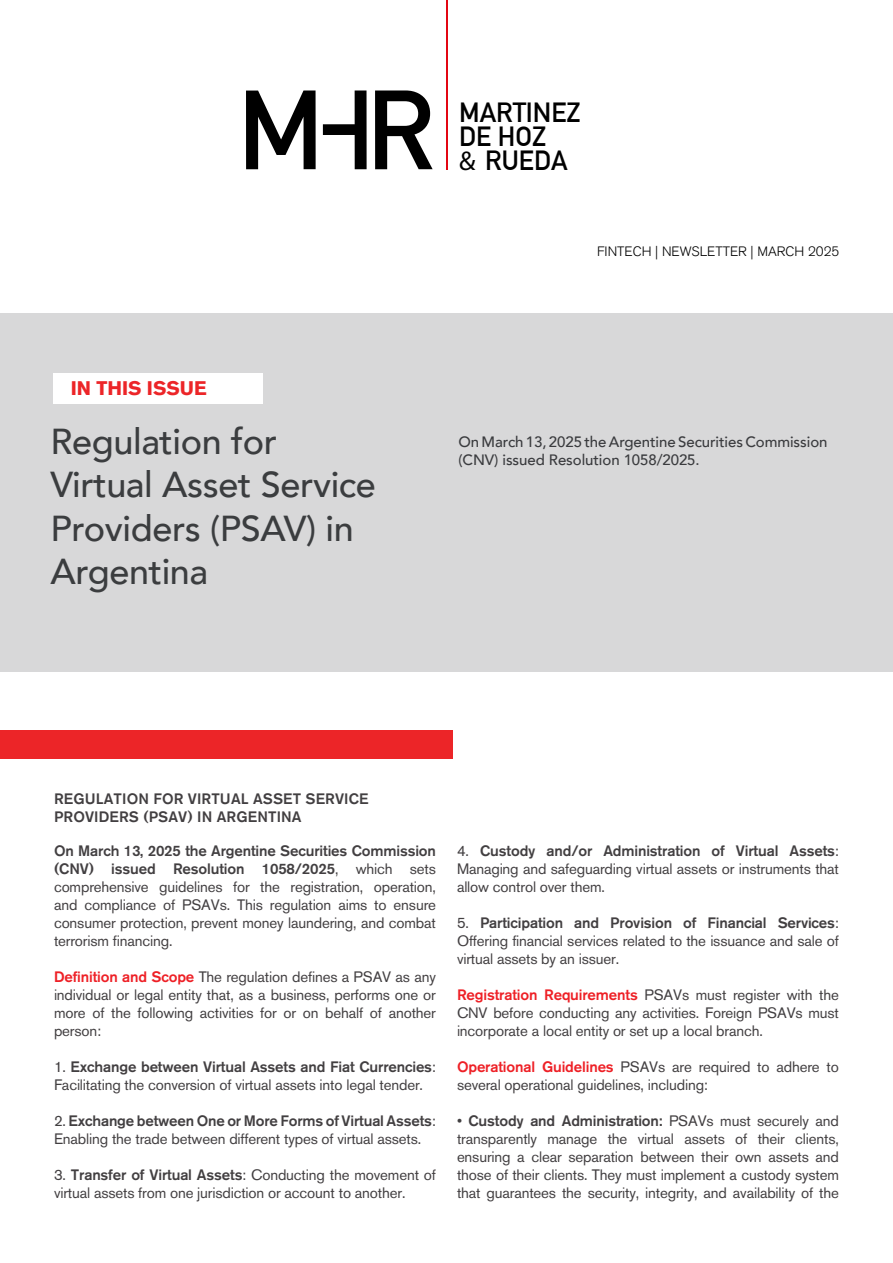
<style>
.page{position:relative;width:893px;height:1263px;background:#fff}
.page>*{position:absolute;margin:0;border:0;box-sizing:border-box;transform-origin:0 0}
.t1{font:500 36px/43.2px "Avenir";letter-spacing:-.01em;color:#3b3d3f}
.t2{font:700 27.15px/23.9px "DIN Alternate";color:#000}
.t3{font:700 19.5px "Akzidenz Grotesk BE";color:#ec2528}
.t4{font:15px/18px "Akzidenz Grotesk BE";letter-spacing:-.01em;color:#423f41;text-align:justify}
.t5{font:500 15px/18px "Avenir";letter-spacing:-.005em;color:#3a3b3e}
.t6{font:500 15px/18px "Akzidenz Grotesk BE";letter-spacing:.01em;color:#423f41}
.t7{font:300 13.5px "Akzidenz Grotesk BE";color:#000}
.s1{font-family:"Myriad Pro";font-weight:400}
.s2{font-weight:500}
.s3{font-weight:500;color:#ee2026}
</style>
<div class="page">
<hr style="left:446px;top:0;width:2px;height:169px;background:#e30613">
<svg style="left:323px;top:90px;width:44px;height:79px"></svg>
<svg style="left:375px;top:90px;width:58px;height:79px"></svg>
<svg style="left:246px;top:90px;width:70px;height:79px"></svg>
<div style="left:0;top:730px;width:453px;height:29px;background:#ec2528"></div>
<div style="left:0;top:313px;width:893px;height:359px;background:#d8d8d9"></div>
<div style="left:53px;top:373px;width:210px;height:31px;background:#fff"></div>
<p class="t3" style="left:71px;top:377px;width:137px">IN THIS ISSUE</p>
<p class="t1" style="left:50px;top:418px;width:327px">Regulation for<br>Virtual Asset Service<br>Providers (PSAV) in<br>Argentina</p>
<h2 class="t2" style="left:459px;top:99px;width:123px">MARTINEZ<br>DE HOZ<br><span class="s1">&amp;</span> RUEDA</h2>
<p class="t7" style="left:597px;top:244px;width:244px">FINTECH | NEWSLETTER | MARCH 2025</p>
<p class="t5" style="left:458px;top:432px;width:370px">On March 13, 2025 the Argentine Securities Commission (CNV) issued Resolution 1058/2025.</p>
<p class="t6" style="left:54px;top:789px;width:316px">REGULATION FOR VIRTUAL ASSET SERVICE<br>PROVIDERS (PSAV) IN ARGENTINA</p>
<p class="t4" style="left:54px;top:842px;width:384px"><span class="s2">On March 13, 2025 the Argentine Securities Commission (CNV) issued Resolution 1058/2025</span>, which sets comprehensive guidelines for the registration, operation, and compliance of PSAVs. This regulation aims to ensure consumer protection, prevent money laundering, and combat terrorism financing.</p>
<p class="t4" style="left:54px;top:968px;width:383px"><span class="s3">Definition and Scope</span> The regulation defines a PSAV as any individual or legal entity that, as a business, performs one or more of the following activities for or on behalf of another person:</p>
<p class="t4" style="left:54px;top:1058px;width:383px">1. <span class="s2">Exchange between Virtual Assets and Fiat Currencies</span>:<br>Facilitating the conversion of virtual assets into legal tender.</p>
<p class="t4" style="left:54px;top:1112px;width:383px">2. <span class="s2">Exchange between One or More Forms of Virtual Assets</span>:<br>Enabling the trade between different types of virtual assets.</p>
<p class="t4" style="left:54px;top:1166px;width:383px">3. <span class="s2">Transfer of Virtual Assets</span>: Conducting the movement of virtual assets from one jurisdiction or account to another.</p>
<p class="t4" style="left:457px;top:842px;width:383px">4. <span class="s2">Custody and/or Administration of Virtual Assets</span>:<br>Managing and safeguarding virtual assets or instruments that allow control over them.</p>
<p class="t4" style="left:457px;top:914px;width:383px">5. <span class="s2">Participation and Provision of Financial Services</span>:<br>Offering financial services related to the issuance and sale of virtual assets by an issuer.</p>
<p class="t4" style="left:457px;top:986px;width:383px"><span class="s3">Registration Requirements</span> PSAVs must register with the CNV before conducting any activities. Foreign PSAVs must incorporate a local entity or set up a local branch.</p>
<p class="t4" style="left:457px;top:1058px;width:383px"><span class="s3">Operational Guidelines</span> PSAVs are required to adhere to several operational guidelines, including:</p>
<p class="t4" style="left:457px;top:1112px;width:384px">• <span class="s2">Custody and Administration:</span> PSAVs must securely and transparently manage the virtual assets of their clients, ensuring a clear separation between their own assets and those of their clients. They must implement a custody system that guarantees the security, integrity, and availability of the</p>
</div>
